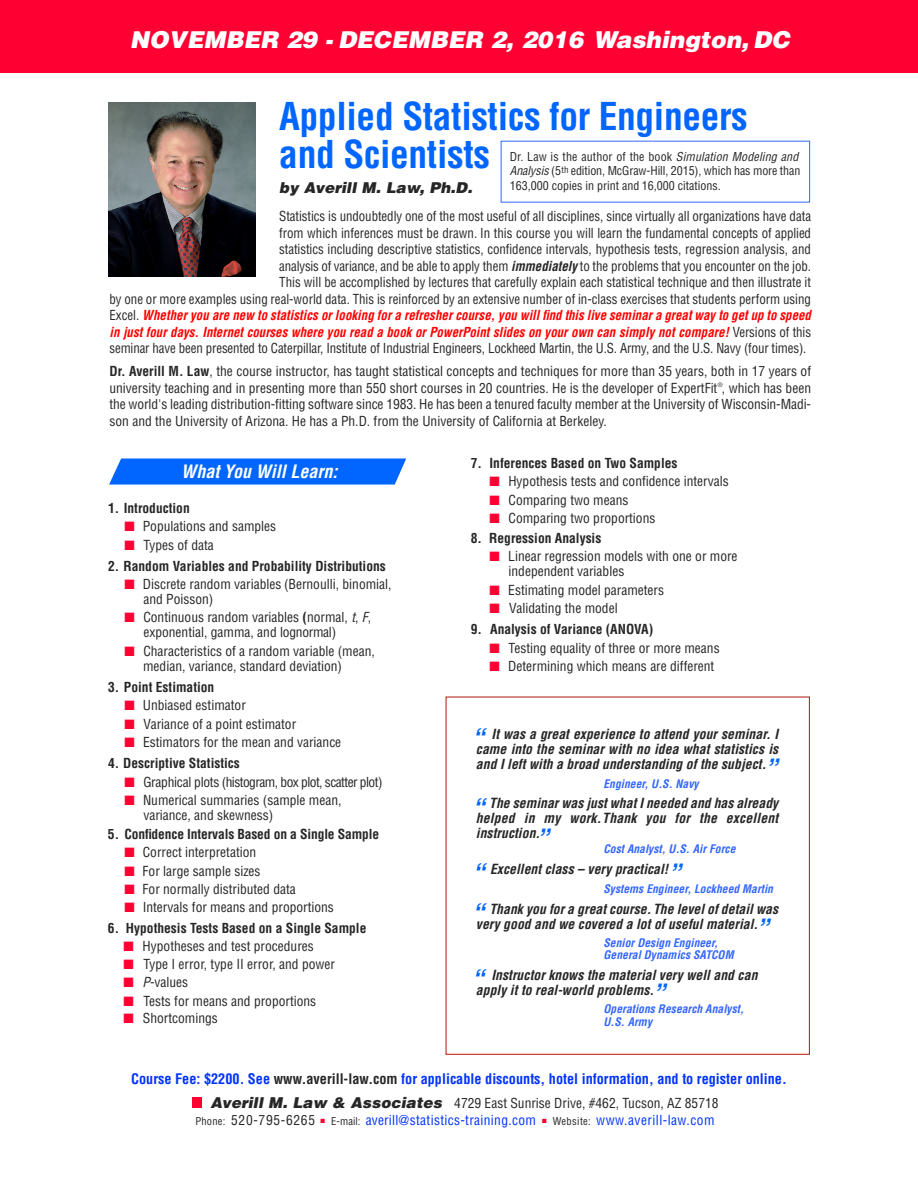
<style>
.page{position:relative;width:918px;height:1188px;background:#fff}
.page>*{position:absolute;margin:0;border:0;box-sizing:border-box;transform-origin:0 0}
.t1{font:700 condensed 37.5px/37.5px "Helvetica";letter-spacing:-.01em;color:#06f}
.t2{font:italic 700 condensed 27.45px/39.8px "Helvetica";color:#06f}
.t3{font:italic 900 23.25px "Helvetica";color:#fff}
.t4{font:italic 700 condensed 18px "Helvetica";letter-spacing:.005em;color:#fff}
.t5{font:italic 900 15px "Helvetica";letter-spacing:.005em;color:#272627}
.t6{font:700 condensed 14.25px "Helvetica";color:#03f}
.t7{font:italic 700 condensed 13.65px/15px "Helvetica";letter-spacing:.005em;color:#272627;text-align:justify}
.t8{font:condensed 13.5px/15px "Helvetica";color:#272627}
.t9{font:condensed 13.5px "Helvetica";color:#272627;scale:.96 1}
.t10{font:700 condensed 13.5px "Helvetica";color:#272627}
.t11{font:italic 700 condensed 13.5px "Helvetica";color:#f00;scale:.96 1}
.t12{font:condensed 13.5px/16.5px "Helvetica";letter-spacing:.025em;color:#272627;text-align:right}
.t13{font:condensed 13.5px "Helvetica";letter-spacing:-.04em;color:#272627}
.t14{font:condensed 12px/14.2px "Helvetica";color:#272627}
.t15{font:italic 700 condensed 11.55px/12.8px "Helvetica";letter-spacing:.005em;color:#36f}
.t16{font:condensed 6px "Helvetica";color:#272627}
.s1{font-weight:700;font-style:italic}
.s2{font-weight:400;font-style:normal;color:#272627}
.s3{font-weight:700}
.s4{font-style:italic}
.s5{color:#f03}
.s6{color:#272627}
.s7{font-weight:900;font-style:italic;font-stretch:normal;font-size:15px}
.s8{font-size:10.5px}
.s9{color:#03f}
</style>
<div class="page">
<img style="left:109px;top:103px;width:146px;height:173px">
<div style="left:0;top:0;width:918px;height:73px;background:#f03"></div>
<div style="left:193px;top:1098px;width:9px;height:10px;background:#f03"></div>
<svg style="left:109px;top:458px;width:297px;height:27px;background:#1271ff"></svg>
<div style="left:446px;top:696px;width:364px;height:359px;border:1px solid #bc2e25"></div>
<h3 class="t3" style="left:130px;top:24px;width:661px">NOVEMBER 29 - DECEMBER 2, 2016 Washington, DC</h3>
<h1 class="t1" style="left:279px;top:101px;width:470px">Applied Statistics for Engineers and Scientists</h1>
<p class="t5" style="left:279px;top:177px;width:195px">by Averill M. Law, Ph.D.</p>
<p class="t9" style="left:279px;top:211px;width:555px">Statistics is undoubtedly one of the most useful of all disciplines, since virtually all organizations have data</p>
<p class="t9" style="left:279px;top:227px;width:555px">from which inferences must be drawn. In this course you will learn the fundamental concepts of applied</p>
<p class="t9" style="left:279px;top:244px;width:555px">statistics including descriptive statistics, confidence intervals, hypothesis tests, regression analysis, and</p>
<p class="t9" style="left:279px;top:260px;width:555px">analysis of variance, and be able to apply them <span class="s1">immediately</span> to the problems that you encounter on the job.</p>
<p class="t9" style="left:279px;top:277px;width:555px">This will be accomplished by lectures that carefully explain each statistical technique and then illustrate it</p>
<p class="t9" style="left:109px;top:293px;width:732px">by one or more examples using real-world data. This is reinforced by an extensive number of in-class exercises that students perform using</p>
<p class="t11" style="left:109px;top:310px;width:732px"><span class="s2">Excel.</span> Whether you are new to statistics or looking for a refresher course, you will find this live seminar a great way to get up to speed</p>
<p class="t11" style="left:109px;top:326px;width:732px">in just four days. Internet courses where you read a book or PowerPoint slides on your own can simply not compare! <span class="s2">Versions of this</span></p>
<p class="t9" style="left:109px;top:343px;width:727px">seminar have been presented to Caterpillar, Institute of Industrial Engineers, Lockheed Martin, the U.S. Army, and the U.S. Navy (four times).</p>
<p class="t8" style="left:109px;top:364px;width:703px;line-height:16.5px"><span class="s3">Dr. Averill M. Law</span>, the course instructor, has taught statistical concepts and techniques for more than 35 years, both in 17 years of university teaching and in presenting more than 550 short courses in 20 countries. He is the developer of ExpertFit , which has been</p>
<p class="t14" style="left:510px;top:151px;width:292px">Dr. Law is the author of the book <span class="s4">Simulation Modeling and<br>Analysis</span> (5<sup>th</sup> edition, McGraw-Hill, 2015), which has more than<br>163,000 copies in print and 16,000 citations.</p>
<p class="t16" style="left:718px;top:382px;width:6px">®</p>
<p class="t8" style="left:109px;top:397px;width:703px;line-height:16.5px">the world's leading distribution-fitting software since 1983. He has been a tenured faculty member at the University of Wisconsin-Madi&shy;son and the University of Arizona. He has a Ph.D. from the University of California at Berkeley.</p>
<h3 class="t4" style="left:181px;top:465px;width:158px">What You Will Learn:</h3>
<p class="t10" style="left:108px;top:503px;width:83px">1. Introduction</p>
<p class="t8" style="left:124px;top:520px;width:153px"><span class="s5">■</span> Populations and samples</p>
<p class="t8" style="left:124px;top:538px;width:91px"><span class="s5">■</span> Types of data</p>
<p class="t10" style="left:108px;top:561px;width:279px">2. Random Variables and Probability Distributions</p>
<p class="t8" style="left:143px;top:578px;width:250px;text-indent:-19px"><span class="s5">■</span> Discrete random variables (Bernoulli, binomial, and Poisson)</p>
<p class="t8" style="left:143px;top:611px;width:229px;text-indent:-19px"><span class="s5">■</span> Continuous random variables <span class="s3">(</span>normal, <span class="s4">t</span>, <span class="s4">F</span>, exponential, gamma, and lognormal)</p>
<p class="t8" style="left:143px;top:644px;width:233px;text-indent:-19px"><span class="s5">■</span> Characteristics of a random variable (mean, median, variance, standard deviation)</p>
<p class="t10" style="left:108px;top:682px;width:108px">3. Point Estimation</p>
<p class="t8" style="left:124px;top:699px;width:123px"><span class="s5">■</span> Unbiased estimator</p>
<p class="t8" style="left:124px;top:717px;width:173px"><span class="s5">■</span> Variance of a point estimator</p>
<p class="t8" style="left:124px;top:736px;width:218px"><span class="s5">■</span> Estimators for the mean and variance</p>
<p class="t10" style="left:108px;top:758px;width:133px">4. Descriptive Statistics</p>
<p class="t13" style="left:124px;top:777px;width:260px"><span class="s5">■</span> Graphical plots (histogram, box plot, scatter plot)</p>
<p class="t8" style="left:143px;top:794px;width:200px;text-indent:-19px"><span class="s5">■</span> Numerical summaries (sample mean, variance, and skewness)</p>
<p class="t10" style="left:108px;top:829px;width:273px">5. Confidence Intervals Based on a Single Sample</p>
<p class="t8" style="left:124px;top:846px;width:133px"><span class="s5">■</span> Correct interpretation</p>
<p class="t8" style="left:124px;top:864px;width:138px"><span class="s5">■</span> For large sample sizes</p>
<p class="t8" style="left:124px;top:883px;width:173px"><span class="s5">■</span> For normally distributed data</p>
<p class="t8" style="left:124px;top:901px;width:211px"><span class="s5">■</span> Intervals for means and proportions</p>
<p class="t10" style="left:108px;top:922px;width:260px">6. Hypothesis Tests Based on a Single Sample</p>
<p class="t8" style="left:124px;top:940px;width:192px"><span class="s5">■</span> Hypotheses and test procedures</p>
<p class="t8" style="left:124px;top:958px;width:213px"><span class="s5">■</span> Type I error, type II error, and power</p>
<p class="t8" style="left:124px;top:976px;width:66px"><span class="s5">■</span> <span class="s4">P</span>-values</p>
<p class="t8" style="left:124px;top:994px;width:194px"><span class="s5">■</span> Tests for means and proportions</p>
<p class="t8" style="left:124px;top:1011px;width:96px"><span class="s5">■</span> Shortcomings</p>
<p class="t10" style="left:471px;top:458px;width:208px">7. Inferences Based on Two Samples</p>
<p class="t8" style="left:490px;top:475px;width:241px"><span class="s5">■</span> Hypothesis tests and confidence intervals</p>
<p class="t8" style="left:490px;top:493px;width:140px"><span class="s5">■</span> Comparing two means</p>
<p class="t8" style="left:490px;top:511px;width:167px"><span class="s5">■</span> Comparing two proportions</p>
<p class="t10" style="left:471px;top:533px;width:132px">8. Regression Analysis</p>
<p class="t8" style="left:509px;top:550px;width:231px;text-indent:-19px"><span class="s5">■</span> Linear regression models with one or more independent variables</p>
<p class="t8" style="left:490px;top:583px;width:176px"><span class="s5">■</span> Estimating model parameters</p>
<p class="t8" style="left:489px;top:602px;width:130px"><span class="s5">■</span> Validating the model</p>
<p class="t10" style="left:471px;top:624px;width:184px">9. Analysis of Variance (ANOVA)</p>
<p class="t8" style="left:490px;top:641px;width:232px"><span class="s5">■</span> Testing equality of three or more means</p>
<p class="t8" style="left:490px;top:660px;width:226px"><span class="s5">■</span> Determining which means are different</p>
<h2 class="t2" style="left:471px;top:722px;width:15px">“</h2>
<p class="t7" style="left:476px;top:727px;width:304px;text-indent:16px">It was a great experience to attend your seminar. I came into the seminar with no idea what statistics is and I left with a broad understanding of the subject.</p>
<p class="t15" style="left:604px;top:778px;width:97px">Engineer, U.S. Navy</p>
<p class="t7" style="left:476px;top:797px;width:304px;text-indent:13px">The seminar was just what I needed and has already helped in my work.Thank you for the excellent instruction.</p>
<p class="t15" style="left:604px;top:844px;width:134px">Cost Analyst, U.S. Air Force</p>
<p class="t7" style="left:490px;top:862px;width:180px">Excellent class – very practical!</p>
<p class="t15" style="left:604px;top:883px;width:171px">Systems Engineer, Lockheed Martin</p>
<p class="t7" style="left:476px;top:902px;width:304px;text-indent:13px">Thank you for a great course.The level of detail was very good and we covered a lot of useful material.</p>
<p class="t15" style="left:604px;top:937px;width:132px">Senior Design Engineer,<br>General Dynamics SATCOM</p>
<p class="t7" style="left:476px;top:968px;width:283px;text-indent:15px">Instructor knows the material very well and can apply it to real-world problems.</p>
<p class="t15" style="left:604px;top:1003px;width:142px">Operations Research Analyst,<br>U.S. Army</p>
<h2 class="t2" style="left:785px;top:772px;width:15px;rotate:-180deg">“</h2>
<h2 class="t2" style="left:471px;top:791px;width:15px">“</h2>
<h2 class="t2" style="left:557px;top:842px;width:15px;rotate:-180deg">“</h2>
<h2 class="t2" style="left:471px;top:857px;width:16px">“ “</h2>
<h2 class="t2" style="left:689px;top:878px;width:15px;rotate:-180deg">“</h2>
<h2 class="t2" style="left:776px;top:932px;width:15px;rotate:-180deg">“</h2>
<h2 class="t2" style="left:471px;top:963px;width:15px">“</h2>
<h2 class="t2" style="left:673px;top:998px;width:15px;rotate:-180deg">“</h2>
<p class="t6" style="left:131px;top:1074px;width:657px">Course Fee: $2200. See <span class="s6">www.averill-law.com</span> for applicable discounts, hotel information, and to register online.</p>
<p class="t12" style="left:195px;top:1096px;width:525px"><span class="s7">Averill M. Law &amp; Associates</span> 4729 East Sunrise Drive, #462, Tucson, AZ 85718<br><span class="s8">Phone:</span> 520-795-6265 <span class="s5">■</span> <span class="s8">E-mail:</span> <span class="s9">averill@statistics-training.com</span> <span class="s5">■</span> <span class="s8">Website:</span> <span class="s9">www.averill-law.com</span></p>
</div>
